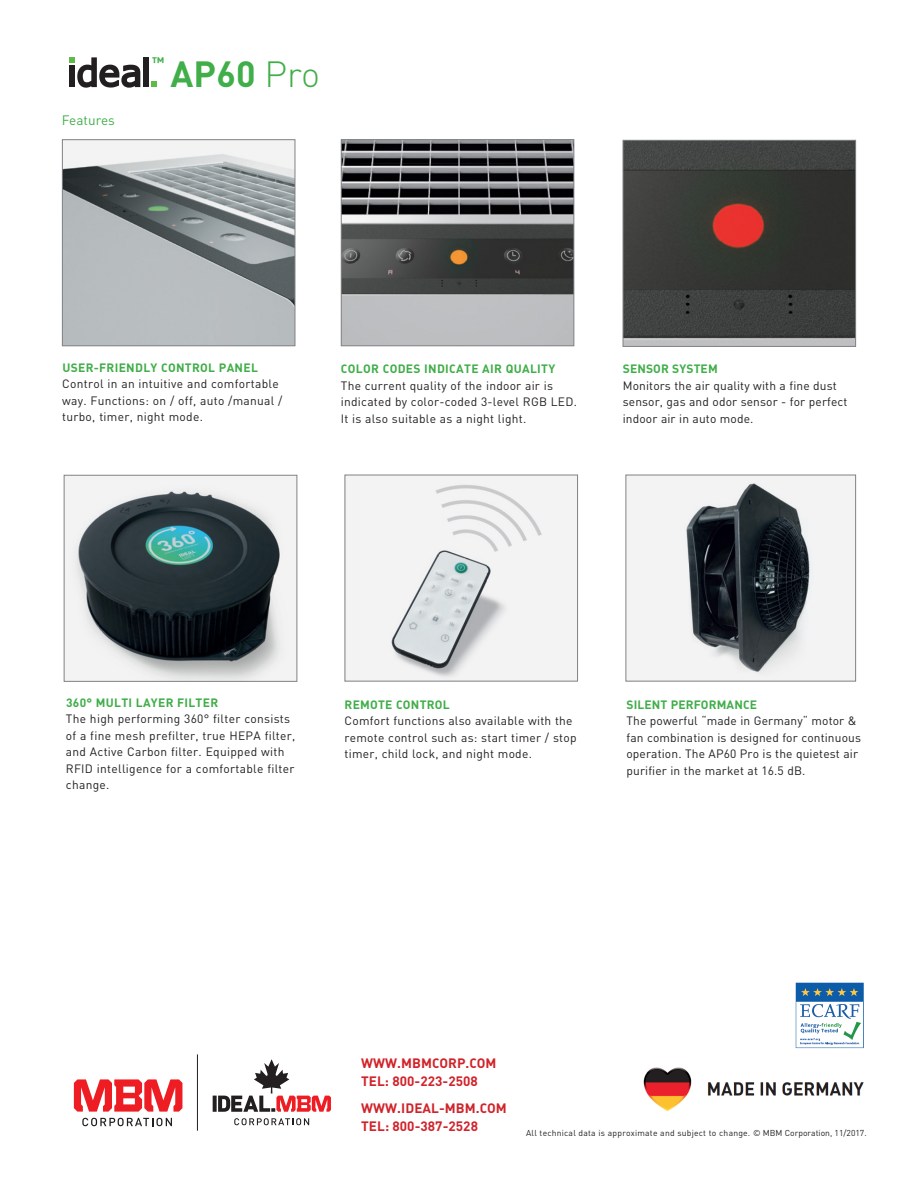
<style>
.page{position:relative;width:918px;height:1188px;background:#fff}
.page>*{position:absolute;margin:0;border:0;box-sizing:border-box;transform-origin:0 0}
.t1{font:700 36px "DIN";color:#40ae49}
.t2{font:700 13.8px "DIN";color:#40ae49}
.t3{font:700 13.5px "DIN";letter-spacing:.005em;color:#d1232a}
.t4{font:13.5px "DIN";letter-spacing:.005em;color:#40ae49}
.NEW_captions{font:12px/16.5px "DIN";letter-spacing:.02em;color:#231f20}
.NEW_captions-2{font:700 12px "DIN";letter-spacing:.025em;color:#40ae49}
.t5{font:8.55px "DIN";letter-spacing:.025em;color:#231f20}
.s1{font-weight:300}
</style>
<div class="page">
<img style="left:64px;top:142px;width:229px;height:202px">
<div style="left:62px;top:140px;width:233px;height:206px;border:1px solid #808285"></div>
<img style="left:66px;top:477px;width:229px;height:203px">
<div style="left:64px;top:475px;width:233px;height:207px;border:1px solid #808285"></div>
<img style="left:347px;top:477px;width:229px;height:202px">
<div style="left:345px;top:475px;width:233px;height:206px;border:1px solid #808285"></div>
<img style="left:628px;top:477px;width:226px;height:202px">
<div style="left:626px;top:475px;width:230px;height:206px;border:1px solid #808285"></div>
<img style="left:343px;top:142px;width:229px;height:202px">
<div style="left:341px;top:140px;width:233px;height:206px;border:1px solid #808285"></div>
<svg style="left:151px;top:81px;width:6px;height:6px"></svg>
<div style="left:144px;top:57px;width:5px;height:30px;background:#231f20"></div>
<svg style="left:69px;top:57px;width:71px;height:30px"></svg>
<svg style="left:82px;top:1118px;width:90px;height:8px"></svg>
<svg style="left:74px;top:1079px;width:108px;height:33px"></svg>
<svg style="left:234px;top:1118px;width:75px;height:7px"></svg>
<svg style="left:213px;top:1096px;width:4px;height:16px"></svg>
<svg style="left:218px;top:1059px;width:113px;height:53px"></svg>
<hr style="left:197px;top:1054px;width:1px;height:77px;background:#231f20">
<img style="left:625px;top:142px;width:229px;height:203px">
<div style="left:623px;top:140px;width:233px;height:207px;border:1px solid #808285"></div>
<img style="left:643px;top:1067px;width:221px;height:45px">
<img style="left:795px;top:982px;width:69px;height:67px">
<p class="t4" style="left:62px;top:112px;width:55px">Features</p>
<p class="t2" style="left:152px;top:53px;width:14px">™</p>
<p class="t1" style="left:170px;top:50px;width:151px">AP60 <span class="s1">Pro</span></p>
<p class="NEW_captions-2" style="left:62px;top:360px;width:197px">USER-FRIENDLY CONTROL PANEL</p>
<p class="NEW_captions" style="left:62px;top:375px;width:222px">Control in an intuitive and comfortable way. Functions: on / off, auto /manual / turbo, timer, night mode.</p>
<p class="NEW_captions-2" style="left:341px;top:361px;width:216px">COLOR CODES INDICATE AIR QUALITY</p>
<p class="NEW_captions" style="left:341px;top:377px;width:238px">The current quality of the indoor air is indicated by color-coded 3-level RGB LED.<br>It is also suitable as a night light.</p>
<p class="NEW_captions-2" style="left:623px;top:361px;width:96px">SENSOR SYSTEM</p>
<p class="NEW_captions" style="left:623px;top:377px;width:226px">Monitors the air quality with a fine dust sensor, gas and odor sensor - for perfect indoor air in auto mode.</p>
<p class="NEW_captions-2" style="left:66px;top:695px;width:154px">360° MULTI LAYER FILTER</p>
<p class="NEW_captions" style="left:66px;top:711px;width:231px">The high performing 360° filter consists of a fine mesh prefilter, true HEPA filter, and Active Carbon filter. Equipped with RFID intelligence for a comfortable filter change.</p>
<p class="NEW_captions-2" style="left:345px;top:696px;width:107px">REMOTE CONTROL</p>
<p class="NEW_captions" style="left:345px;top:712px;width:233px">Comfort functions also available with the remote control such as: start timer / stop timer, child lock, and night mode.</p>
<p class="NEW_captions-2" style="left:627px;top:696px;width:132px">SILENT PERFORMANCE</p>
<p class="NEW_captions" style="left:627px;top:712px;width:236px">The powerful “made in Germany“ motor &amp; fan combination is designed for continuous operation. The AP60 Pro is the quietest air purifier in the market at 16.5 dB.</p>
<p class="t3" style="left:361px;top:1054px;width:137px">WWW.MBMCORP.COM</p>
<p class="t3" style="left:361px;top:1072px;width:118px">TEL: 800-223-2508</p>
<p class="t3" style="left:361px;top:1099px;width:147px">WWW.IDEAL-MBM.COM</p>
<p class="t3" style="left:361px;top:1117px;width:118px">TEL: 800-387-2528</p>
<p class="t5" style="left:526px;top:1128px;width:342px">All technical data is approximate and subject to change. © MBM Corporation, 11/2017.</p>
</div>
